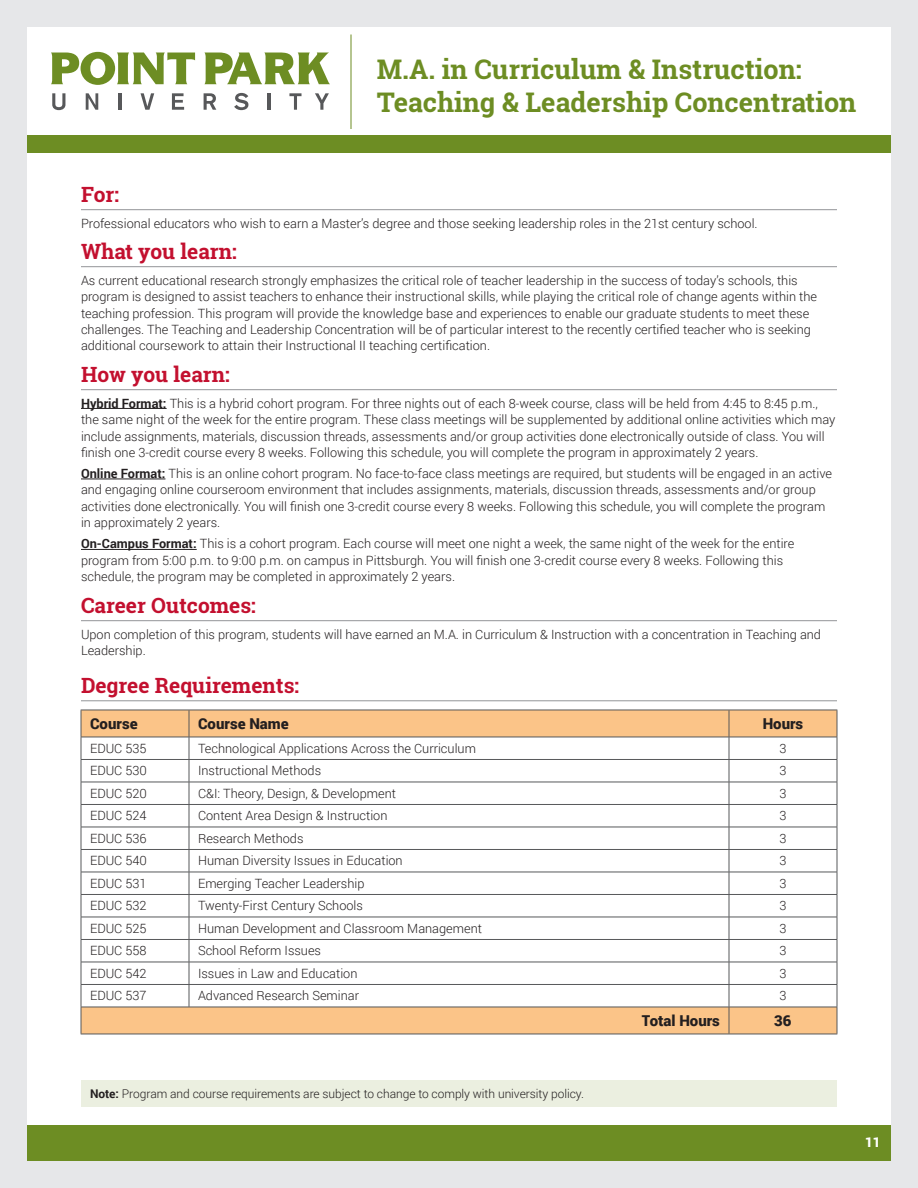
<style>
.page{position:relative;width:918px;height:1188px;background:#fff}
.page>*{position:absolute;margin:0;border:0;box-sizing:border-box;transform-origin:0 0}
.t1{font:700 27px/33px "Roboto Slab";color:#6d8d23}
.t2{font:700 21px "Roboto Slab";color:#c3102f}
.t3{font:900 15px "Roboto";color:#231f20}
.t4{font:900 13.5px "Roboto";color:#fff}
.t5{font:300 12.75px/16.5px "Roboto";color:#231f20}
.t6{font:300 12px "Roboto";letter-spacing:-.005em;color:#231f20}
.s1{font-weight:700}
</style>
<div class="page">
<div style="left:27px;top:1125px;width:864px;height:36px;background:#6d8d23"></div>
<div style="left:0;top:0;width:918px;height:1188px;border:27px solid #e6e7e9"></div>
<div style="left:27px;top:135px;width:864px;height:18px;background:#6d8d23"></div>
<hr style="left:351px;top:34px;width:1px;height:95px;background:#6d8d23">
<svg style="left:52px;top:93px;width:13px;height:17px"></svg>
<svg style="left:86px;top:93px;width:12px;height:17px"></svg>
<hr style="left:119px;top:93px;width:3px;height:17px;background:#57585a">
<svg style="left:141px;top:93px;width:13px;height:17px"></svg>
<svg style="left:172px;top:93px;width:12px;height:17px"></svg>
<svg style="left:204px;top:93px;width:12px;height:17px"></svg>
<svg style="left:234px;top:93px;width:14px;height:17px"></svg>
<hr style="left:267px;top:93px;width:4px;height:17px;background:#57585a">
<svg style="left:289px;top:93px;width:13px;height:17px"></svg>
<svg style="left:315px;top:93px;width:14px;height:17px"></svg>
<svg style="left:51px;top:52px;width:144px;height:33px"></svg>
<svg style="left:204px;top:53px;width:126px;height:31px"></svg>
<hr style="left:81px;top:209px;width:756px;height:1px;background:#939598">
<hr style="left:81px;top:266px;width:756px;height:1px;background:#939598">
<hr style="left:81px;top:389px;width:756px;height:1px;background:#939598">
<hr style="left:81px;top:408px;width:86px;height:1px;background:#231f20">
<hr style="left:81px;top:479px;width:84px;height:1px;background:#231f20">
<hr style="left:81px;top:549px;width:116px;height:1px;background:#231f20">
<hr style="left:81px;top:620px;width:756px;height:1px;background:#939598">
<hr style="left:81px;top:701px;width:756px;height:1px;background:#939598">
<hr style="left:81px;top:1034px;width:108px;height:1px;background:#57585a">
<hr style="left:189px;top:1034px;width:540px;height:1px;background:#57585a">
<svg style="left:81px;top:710px;width:757px;height:324px"></svg>
<hr style="left:729px;top:1034px;width:108px;height:1px;background:#57585a">
<div style="left:81px;top:1080px;width:756px;height:27px;background:#ebefe0"></div>
<h1 class="t1" style="left:377px;top:52px;width:481px">M.A. in Curriculum &amp; Instruction:<br>Teaching &amp; Leadership Concentration</h1>
<h2 class="t2" style="left:81px;top:180px;width:40px">For:</h2>
<p class="t5" style="left:81px;top:214px;width:678px">Professional educators who wish to earn a Master’s degree and those seeking leadership roles in the 21st century school.</p>
<h2 class="t2" style="left:81px;top:237px;width:157px">What you learn:</h2>
<p class="t5" style="left:81px;top:271px;width:738px">As current educational research strongly emphasizes the critical role of teacher leadership in the success of today’s schools, this program is designed to assist teachers to enhance their instructional skills, while playing the critical role of change agents within the teaching profession. This program will provide the knowledge base and experiences to enable our graduate students to meet these challenges. The Teaching and Leadership Concentration will be of particular interest to the recently certified teacher who is seeking additional coursework to attain their Instructional II teaching certification.</p>
<h2 class="t2" style="left:81px;top:360px;width:150px">How you learn:</h2>
<p class="t5" style="left:81px;top:394px;width:756px"><span class="s1">Hybrid Format:</span> This is a hybrid cohort program. For three nights out of each 8-week course, class will be held from 4:45 to 8:45 p.m., the same night of the week for the entire program. These class meetings will be supplemented by additional online activities which may include assignments, materials, discussion threads, assessments and/or group activities done electronically outside of class. You will finish one 3-credit course every 8 weeks. Following this schedule, you will complete the program in approximately 2 years.</p>
<p class="t5" style="left:81px;top:465px;width:753px"><span class="s1">Online Format:</span> This is an online cohort program. No face-to-face class meetings are required, but students will be engaged in an active and engaging online courseroom environment that includes assignments, materials, discussion threads, assessments and/or group activities done electronically. You will finish one 3-credit course every 8 weeks. Following this schedule, you will complete the program in approximately 2 years.</p>
<p class="t5" style="left:81px;top:535px;width:715px"><span class="s1">On-Campus Format:</span> This is a cohort program. Each course will meet one night a week, the same night of the week for the entire program from 5:00 p.m. to 9:00 p.m. on campus in Pittsburgh. You will finish one 3-credit course every 8 weeks. Following this schedule, the program may be completed in approximately 2 years.</p>
<h2 class="t2" style="left:81px;top:591px;width:176px">Career Outcomes:</h2>
<p class="t5" style="left:81px;top:625px;width:742px">Upon completion of this program, students will have earned an M.A. in Curriculum &amp; Instruction with a concentration in Teaching and<br>Leadership.</p>
<h2 class="t2" style="left:81px;top:671px;width:220px">Degree Requirements:</h2>
<p class="t3" style="left:90px;top:713px;width:49px">Course</p>
<p class="t3" style="left:198px;top:713px;width:92px">Course Name</p>
<p class="t3" style="left:763px;top:713px;width:42px">Hours</p>
<p class="t5" style="left:90px;top:740px;width:58px">EDUC 535</p>
<p class="t5" style="left:198px;top:740px;width:279px">Technological Applications Across the Curriculum</p>
<p class="t5" style="left:779px;top:740px;width:9px">3</p>
<p class="t5" style="left:90px;top:762px;width:59px">EDUC 530</p>
<p class="t5" style="left:198px;top:762px;width:125px">Instructional Methods</p>
<p class="t5" style="left:779px;top:762px;width:9px">3</p>
<p class="t5" style="left:90px;top:785px;width:59px">EDUC 520</p>
<p class="t5" style="left:198px;top:785px;width:200px">C&amp;I: Theory, Design, &amp; Development</p>
<p class="t5" style="left:779px;top:785px;width:9px">3</p>
<p class="t5" style="left:90px;top:807px;width:58px">EDUC 524</p>
<p class="t5" style="left:198px;top:807px;width:191px">Content Area Design &amp; Instruction</p>
<p class="t5" style="left:779px;top:807px;width:9px">3</p>
<p class="t5" style="left:90px;top:830px;width:58px">EDUC 536</p>
<p class="t5" style="left:198px;top:830px;width:107px">Research Methods</p>
<p class="t5" style="left:779px;top:830px;width:9px">3</p>
<p class="t5" style="left:90px;top:852px;width:59px">EDUC 540</p>
<p class="t5" style="left:198px;top:852px;width:206px">Human Diversity Issues in Education</p>
<p class="t5" style="left:779px;top:852px;width:9px">3</p>
<p class="t5" style="left:90px;top:875px;width:58px">EDUC 531</p>
<p class="t5" style="left:198px;top:875px;width:168px">Emerging Teacher Leadership</p>
<p class="t5" style="left:779px;top:875px;width:9px">3</p>
<p class="t5" style="left:90px;top:897px;width:58px">EDUC 532</p>
<p class="t5" style="left:198px;top:897px;width:166px">Twenty-First Century Schools</p>
<p class="t5" style="left:779px;top:897px;width:9px">3</p>
<p class="t5" style="left:90px;top:920px;width:58px">EDUC 525</p>
<p class="t5" style="left:198px;top:920px;width:286px">Human Development and Classroom Management</p>
<p class="t5" style="left:779px;top:920px;width:9px">3</p>
<p class="t5" style="left:90px;top:942px;width:58px">EDUC 558</p>
<p class="t5" style="left:198px;top:942px;width:125px">School Reform Issues</p>
<p class="t5" style="left:779px;top:942px;width:9px">3</p>
<p class="t5" style="left:90px;top:965px;width:58px">EDUC 542</p>
<p class="t5" style="left:198px;top:965px;width:161px">Issues in Law and Education</p>
<p class="t5" style="left:779px;top:965px;width:9px">3</p>
<p class="t5" style="left:90px;top:987px;width:58px">EDUC 537</p>
<p class="t5" style="left:198px;top:987px;width:163px">Advanced Research Seminar</p>
<p class="t5" style="left:779px;top:987px;width:9px">3</p>
<p class="t3" style="left:642px;top:1010px;width:80px">Total Hours</p>
<p class="t3" style="left:774px;top:1010px;width:19px">36</p>
<p class="t6" style="left:90px;top:1085px;width:495px"><span class="s1">Note:</span> Program and course requirements are subject to change to comply with university policy.</p>
<p class="t4" style="left:865px;top:1132px;width:17px">11</p>
</div>
